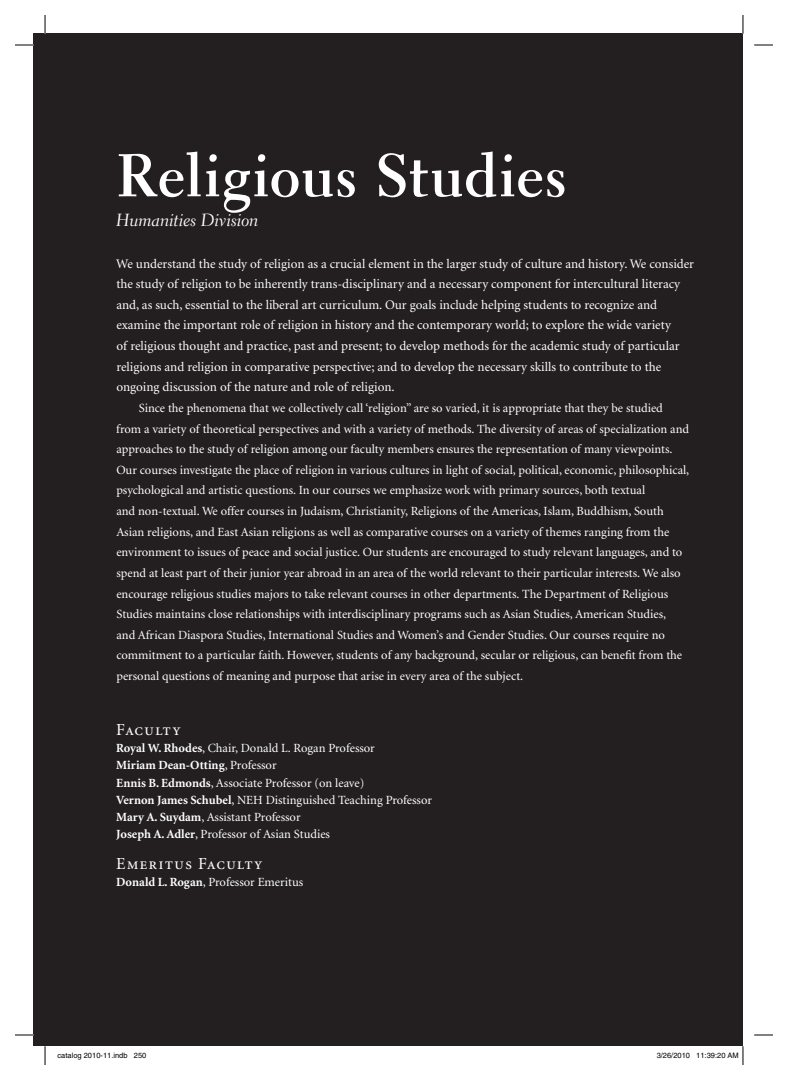
<style>
.page{position:relative;width:788px;height:1080px;background:#fff}
.page>*{position:absolute;margin:0;border:0;box-sizing:border-box;transform-origin:0 0}
.t1{font:700 60px "Electra LH";letter-spacing:.01em;color:#fff}
.t2{font:17.5px "Electra LH Cursive";letter-spacing:-.015em;color:#fff}
.t3{font:16.88px "Minion Regular SC";letter-spacing:.06em;color:#fff}
.t4{font:13.12px/20.6px "Minion";color:#fff}
.t5{font:12.5px/20.6px "Minion";color:#fff}
.t6{font:7.5px "Helvetica";color:#000}
.s1{font-weight:700}
</style>
<div class="page">
<div style="left:34px;top:34px;width:708px;height:1012px;background:#231f20"></div>
<svg style="left:15px;top:44px;width:19px;height:2px"></svg>
<svg style="left:754px;top:44px;width:18px;height:2px"></svg>
<svg style="left:15px;top:1034px;width:19px;height:2px"></svg>
<svg style="left:754px;top:1034px;width:18px;height:2px"></svg>
<svg style="left:44px;top:15px;width:2px;height:19px"></svg>
<svg style="left:44px;top:1046px;width:2px;height:19px"></svg>
<svg style="left:742px;top:15px;width:1px;height:19px"></svg>
<svg style="left:742px;top:1046px;width:1px;height:19px"></svg>
<p class="t1" style="left:116px;top:138px;width:451px">Religious Studies</p>
<p class="t2" style="left:116px;top:210px;width:144px">Humanities Division</p>
<p class="t4" style="left:116px;top:253px;width:579px">We understand the study of religion as a crucial element in the larger study of culture and history. We consider the study of religion to be inherently trans-disciplinary and a necessary component for intercultural literacy and, as such, essential to the liberal art curriculum. Our goals include helping students to recognize and examine the important role of religion in history and the contemporary world; to explore the wide variety<br>of religious thought and practice, past and present; to develop methods for the academic study of particular religions and religion in comparative perspective; and to develop the necessary skills to contribute to the ongoing discussion of the nature and role of religion.</p>
<p class="t5" style="left:116px;top:398px;width:574px;text-indent:22px">Since the phenomena that we collectively call ‘religion” are so varied, it is appropriate that they be studied from a variety of theoretical perspectives and with a variety of methods. The diversity of areas of specialization and approaches to the study of religion among our faculty members ensures the representation of many viewpoints.<br>Our courses investigate the place of religion in various cultures in light of social, political, economic, philosophical, psychological and artistic questions. In our courses we emphasize work with primary sources, both textual<br>and non-textual. We offer courses in Judaism, Christianity, Religions of the Americas, Islam, Buddhism, South Asian religions, and East Asian religions as well as comparative courses on a variety of themes ranging from the environment to issues of peace and social justice. Our students are encouraged to study relevant languages, and to spend at least part of their junior year abroad in an area of the world relevant to their particular interests. We also encourage religious studies majors to take relevant courses in other departments. The Department of Religious Studies maintains close relationships with interdisciplinary programs such as Asian Studies, American Studies,<br>and African Diaspora Studies, International Studies and Women’s and Gender Studies. Our courses require no commitment to a particular faith. However, students of any background, secular or religious, can benefit from the personal questions of meaning and purpose that arise in every area of the subject.</p>
<p class="t3" style="left:116px;top:721px;width:66px">Faculty</p>
<p class="t5" style="left:116px;top:740px;width:317px;line-height:17.2px"><span class="s1">Royal W. Rhodes</span>, Chair, Donald L. Rogan Professor<br><span class="s1">Miriam Dean-Otting</span>, Professor<br><span class="s1">Ennis B. Edmonds</span>, Associate Professor (on leave)<br><span class="s1">Vernon James Schubel</span>, NEH Distinguished Teaching Professor <span class="s1">Mary A. Suydam</span>, Assistant Professor<br><span class="s1">Joseph A. Adler</span>, Professor of Asian Studies</p>
<p class="t3" style="left:116px;top:855px;width:148px">Emeritus Faculty</p>
<p class="t5" style="left:116px;top:872px;width:188px"><span class="s1">Donald L. Rogan</span>, Professor Emeritus</p>
<p class="t6" style="left:58px;top:1051px;width:90px">catalog 2010-11.indb 250</p>
<p class="t6" style="left:656px;top:1051px;width:84px">3/26/2010 11:39:20 AM</p>
</div>
